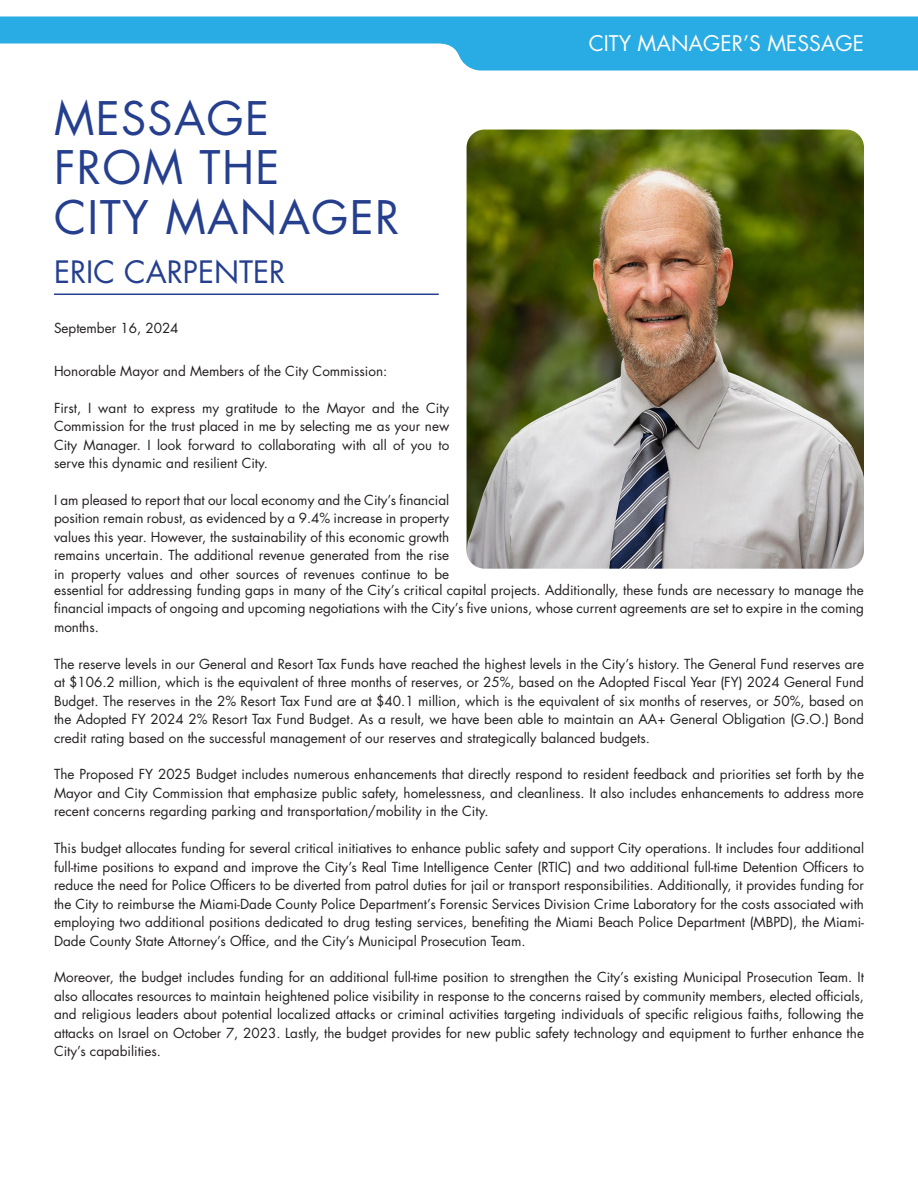
<style>
.page{position:relative;width:918px;height:1188px;background:#fff}
.page>*{position:absolute;margin:0;border:0;box-sizing:border-box;transform-origin:0 0}
._1__Page_Heading_Title{font:45px "Futura Std";letter-spacing:.03em;color:#253f8e}
.t1{font:30px "Futura Std";color:#253f8e}
._5__Body_Text{font:21px "Futura Std";color:#fff}
._5__Body_Text-2{font:13.5px/18.5px "Futura Std";color:#231f20;text-align:justify}
</style>
<div class="page">
<svg style="left:0;top:16px;width:918px;height:55px;fill:#29abe3"></svg>
<hr style="left:54px;top:294px;width:385px;height:1px;background:#253f8e">
<img style="left:467px;top:130px;width:397px;height:439px">
<p class="_5__Body_Text" style="left:589px;top:30px;width:277px">CITY MANAGER’S MESSAGE</p>
<p class="_1__Page_Heading_Title" style="left:54px;top:89px;width:217px">MESSAGE</p>
<p class="_1__Page_Heading_Title" style="left:54px;top:139px;width:227px">FROM THE</p>
<p class="_1__Page_Heading_Title" style="left:54px;top:188px;width:347px">CITY MANAGER</p>
<p class="t1" style="left:54px;top:253px;width:233px">ERIC CARPENTER</p>
<p class="_5__Body_Text-2" style="left:54px;top:319px;width:126px">September 16, 2024</p>
<p class="_5__Body_Text-2" style="left:54px;top:362px;width:335px">Honorable Mayor and Members of the City Commission:</p>
<p class="_5__Body_Text-2" style="left:54px;top:399px;width:397px">First, I want to express my gratitude to the Mayor and the City Commission for the trust placed in me by selecting me as your new City Manager. I look forward to collaborating with all of you to serve this dynamic and resilient City.</p>
<p class="_5__Body_Text-2" style="left:54px;top:491px;width:397px">I am pleased to report that our local economy and the City’s financial position remain robust, as evidenced by a 9.4% increase in property values this year. However, the sustainability of this economic growth remains uncertain. The additional revenue generated from the rise in property values and other sources of revenues continue to be</p>
<p class="_5__Body_Text-2" style="left:54px;top:581px;width:812px">essential for addressing funding gaps in many of the City’s critical capital projects. Additionally, these funds are necessary to manage the financial impacts of ongoing and upcoming negotiations with the City’s five unions, whose current agreements are set to expire in the coming months.</p>
<p class="_5__Body_Text-2" style="left:54px;top:655px;width:812px">The reserve levels in our General and Resort Tax Funds have reached the highest levels in the City’s history. The General Fund reserves are at $106.2 million, which is the equivalent of three months of reserves, or 25%, based on the Adopted Fiscal Year (FY) 2024 General Fund Budget. The reserves in the 2% Resort Tax Fund are at $40.1 million, which is the equivalent of six months of reserves, or 50%, based on the Adopted FY 2024 2% Resort Tax Fund Budget. As a result, we have been able to maintain an AA+ General Obligation (G.O.) Bond credit rating based on the successful management of our reserves and strategically balanced budgets.</p>
<p class="_5__Body_Text-2" style="left:54px;top:765px;width:812px">The Proposed FY 2025 Budget includes numerous enhancements that directly respond to resident feedback and priorities set forth by the Mayor and City Commission that emphasize public safety, homelessness, and cleanliness. It also includes enhancements to address more recent concerns regarding parking and transportation/mobility in the City.</p>
<p class="_5__Body_Text-2" style="left:54px;top:839px;width:812px">This budget allocates funding for several critical initiatives to enhance public safety and support City operations. It includes four additional full-time positions to expand and improve the City’s Real Time Intelligence Center (RTIC) and two additional full-time Detention Officers to reduce the need for Police Officers to be diverted from patrol duties for jail or transport responsibilities. Additionally, it provides funding for the City to reimburse the Miami-Dade County Police Department’s Forensic Services Division Crime Laboratory for the costs associated with employing two additional positions dedicated to drug testing services, benefiting the Miami Beach Police Department (MBPD), the Miami-Dade County State Attorney’s Office, and the City’s Municipal Prosecution Team.</p>
<p class="_5__Body_Text-2" style="left:54px;top:968px;width:812px">Moreover, the budget includes funding for an additional full-time position to strengthen the City’s existing Municipal Prosecution Team. It also allocates resources to maintain heightened police visibility in response to the concerns raised by community members, elected officials, and religious leaders about potential localized attacks or criminal activities targeting individuals of specific religious faiths, following the attacks on Israel on October 7, 2023. Lastly, the budget provides for new public safety technology and equipment to further enhance the City’s capabilities.</p>
</div>
